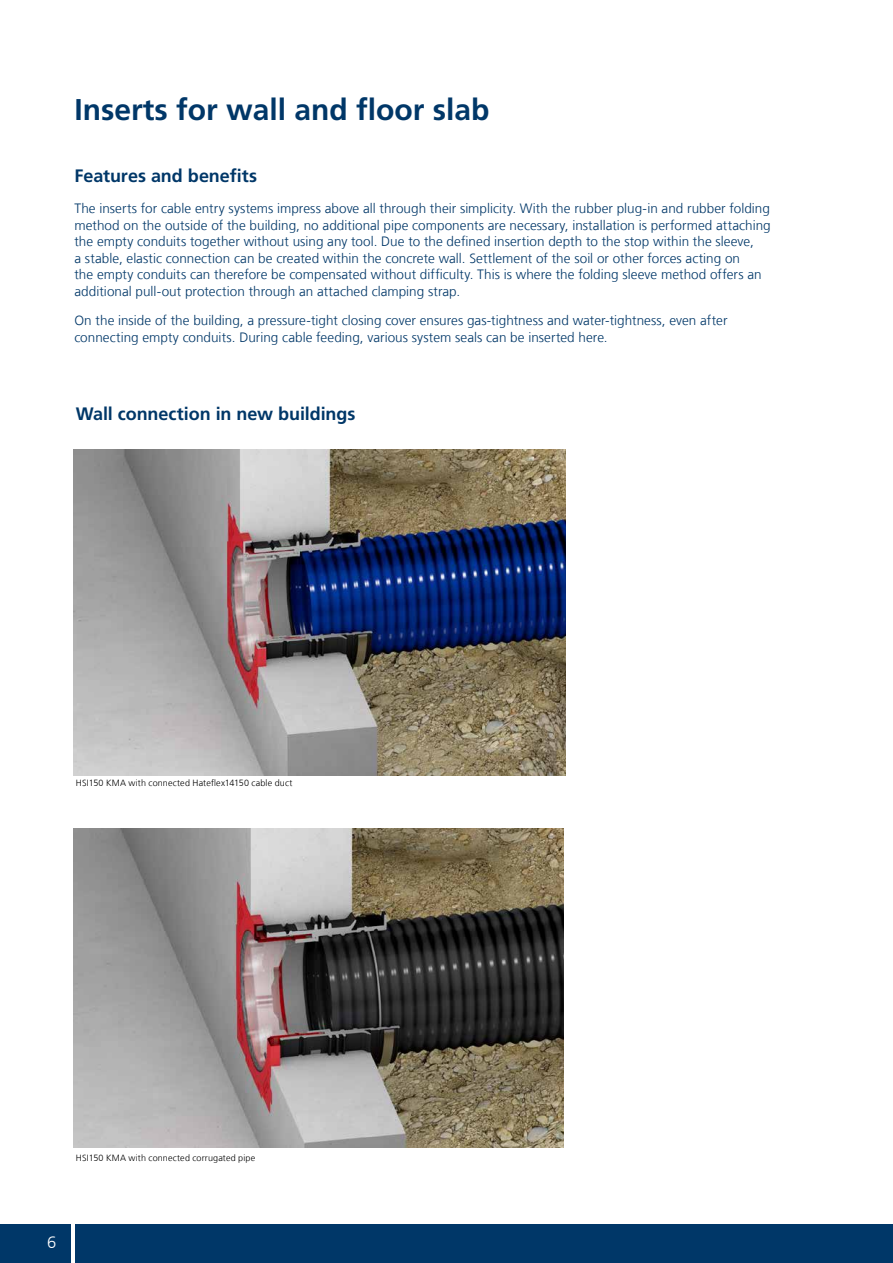
<style>
.page{position:relative;width:893px;height:1263px;background:#fff}
.page>*{position:absolute;margin:0;border:0;box-sizing:border-box;transform-origin:0 0}
.t1{font:700 30px "Frutigerfor Hauff";color:#003768}
.t2{font:700 18px "Frutigerfor Hauff";letter-spacing:-.005em;color:#003768}
.t3{font:300 16.5px "Frutigerfor Hauff";color:#fff}
.t4{font:300 13.5px/16.5px "Frutigerfor Hauff";letter-spacing:.005em;color:#003768}
.t5{font:300 9px "Frutigerfor Hauff";letter-spacing:.02em;color:#000}
</style>
<div class="page">
<div style="left:0;top:1225px;width:893px;height:38px;background:#003768"></div>
<hr style="left:71px;top:1213px;width:3px;height:50px;background:#fff">
<img style="left:74px;top:449px;width:491px;height:326px">
<img style="left:74px;top:829px;width:489px;height:318px">
<h1 class="t1" style="left:74px;top:91px;width:417px">Inserts for wall and floor slab</h1>
<h2 class="t2" style="left:74px;top:165px;width:184px">Features and benefits</h2>
<p class="t4" style="left:74px;top:200px;width:698px">The inserts for cable entry systems impress above all through their simplicity. With the rubber plug-in and rubber folding method on the outside of the building, no additional pipe components are necessary, installation is performed attaching the empty conduits together without using any tool. Due to the defined insertion depth to the stop within the sleeve,<br>a stable, elastic connection can be created within the concrete wall. Settlement of the soil or other forces acting on<br>the empty conduits can therefore be compensated without difficulty. This is where the folding sleeve method offers an additional pull-out protection through an attached clamping strap.</p>
<p class="t4" style="left:74px;top:312px;width:655px">On the inside of the building, a pressure-tight closing cover ensures gas-tightness and water-tightness, even after connecting empty conduits. During cable feeding, various system seals can be inserted here.</p>
<h2 class="t2" style="left:76px;top:403px;width:281px">Wall connection in new buildings</h2>
<p class="t5" style="left:76px;top:777px;width:218px">HSI150 KMA with connected Hateflex14150 cable duct</p>
<p class="t5" style="left:76px;top:1152px;width:181px">HSI150 KMA with connected corrugated pipe</p>
<p class="t3" style="left:47px;top:1232px;width:11px">6</p>
</div>
